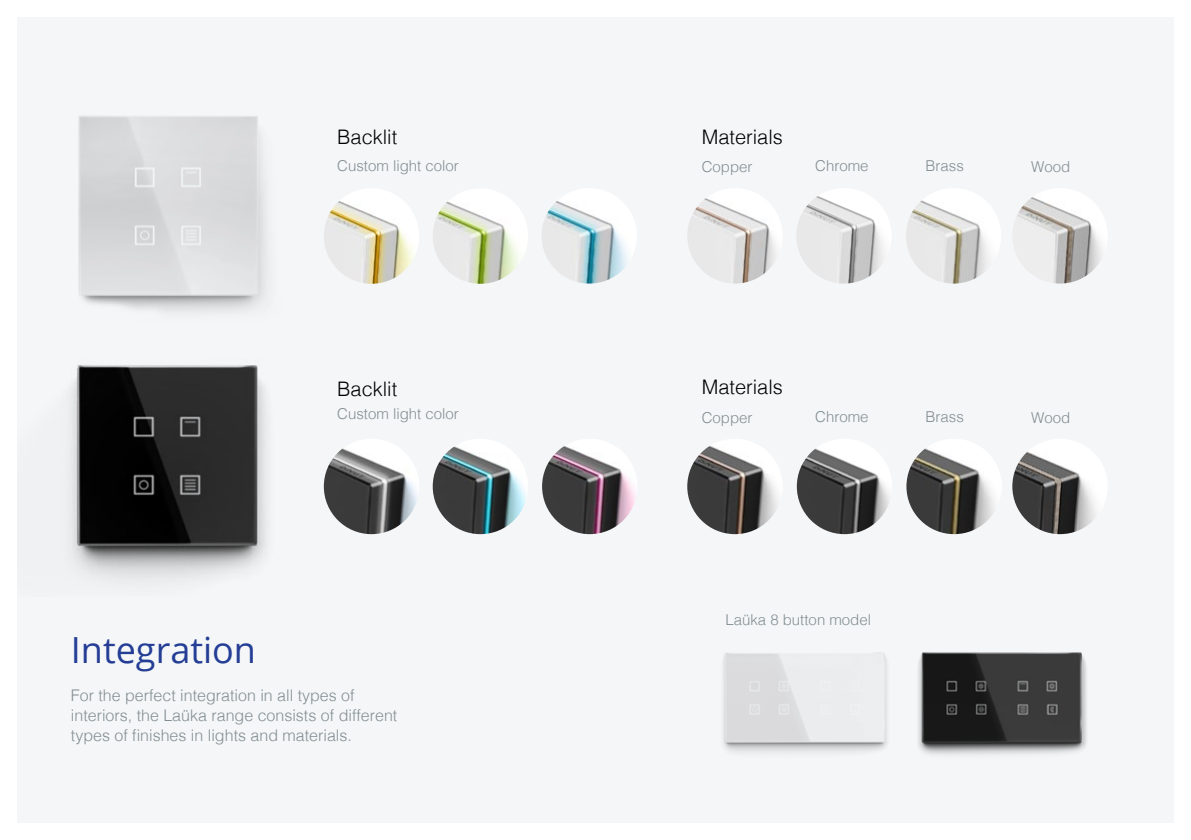
<style>
.page{position:relative;width:1191px;height:840px;background:#fff}
.page>*{position:absolute;margin:0;border:0;box-sizing:border-box;transform-origin:0 0}
.t1{font:36px "Open Sans";color:#243e96}
.t2{font:300 20px "Helvetica";color:#000}
.t3{font:300 16px/20px "Helvetica";color:#828e92}
.t4{font:300 15px "Helvetica";color:#828e92}
</style>
<div class="page">
<div style="left:17px;top:17px;width:1157px;height:805px;background:#f5f6f8"></div>
<img style="left:78px;top:116px;width:190px;height:197px">
<img style="left:687px;top:188px;width:95px;height:95px;border-radius:48px">
<img style="left:796px;top:188px;width:95px;height:95px;border-radius:48px">
<img style="left:906px;top:188px;width:95px;height:95px;border-radius:48px">
<img style="left:1012px;top:188px;width:95px;height:95px;border-radius:48px">
<img style="left:324px;top:188px;width:95px;height:95px;border-radius:48px">
<img style="left:433px;top:188px;width:95px;height:95px;border-radius:48px">
<img style="left:70px;top:365px;width:261px;height:216px">
<img style="left:324px;top:438px;width:95px;height:96px;border-radius:48px">
<img style="left:433px;top:438px;width:95px;height:96px;border-radius:48px">
<img style="left:723px;top:652px;width:164px;height:101px">
<img style="left:918px;top:652px;width:169px;height:103px">
<img style="left:542px;top:438px;width:95px;height:96px;border-radius:48px">
<img style="left:687px;top:438px;width:95px;height:96px;border-radius:48px">
<img style="left:797px;top:438px;width:95px;height:96px;border-radius:48px">
<img style="left:906px;top:438px;width:95px;height:96px;border-radius:48px">
<img style="left:1012px;top:438px;width:95px;height:96px;border-radius:48px">
<img style="left:541px;top:188px;width:96px;height:95px;border-radius:48px">
<p class="t2" style="left:337px;top:119px;width:62px">Backlit</p>
<p class="t4" style="left:337px;top:153px;width:123px">Custom light color</p>
<p class="t2" style="left:701px;top:119px;width:83px">Materials</p>
<p class="t4" style="left:701px;top:154px;width:52px">Copper</p>
<p class="t4" style="left:815px;top:153px;width:55px">Chrome</p>
<p class="t4" style="left:925px;top:153px;width:40px">Brass</p>
<p class="t4" style="left:1031px;top:154px;width:41px">Wood</p>
<p class="t2" style="left:337px;top:372px;width:62px">Backlit</p>
<p class="t2" style="left:701px;top:370px;width:83px">Materials</p>
<p class="t4" style="left:337px;top:401px;width:123px">Custom light color</p>
<p class="t4" style="left:701px;top:404px;width:52px">Copper</p>
<p class="t4" style="left:815px;top:404px;width:55px">Chrome</p>
<p class="t4" style="left:925px;top:404px;width:40px">Brass</p>
<p class="t4" style="left:1031px;top:404px;width:41px">Wood</p>
<h1 class="t1" style="left:71px;top:625px;width:187px">Integration</h1>
<p class="t3" style="left:71px;top:684px;width:328px">For the perfect integration in all types of interiors, the Laüka range consists of different types of finishes in lights and materials.</p>
<p class="t4" style="left:725px;top:606px;width:147px">Laüka 8 button model</p>
</div>
